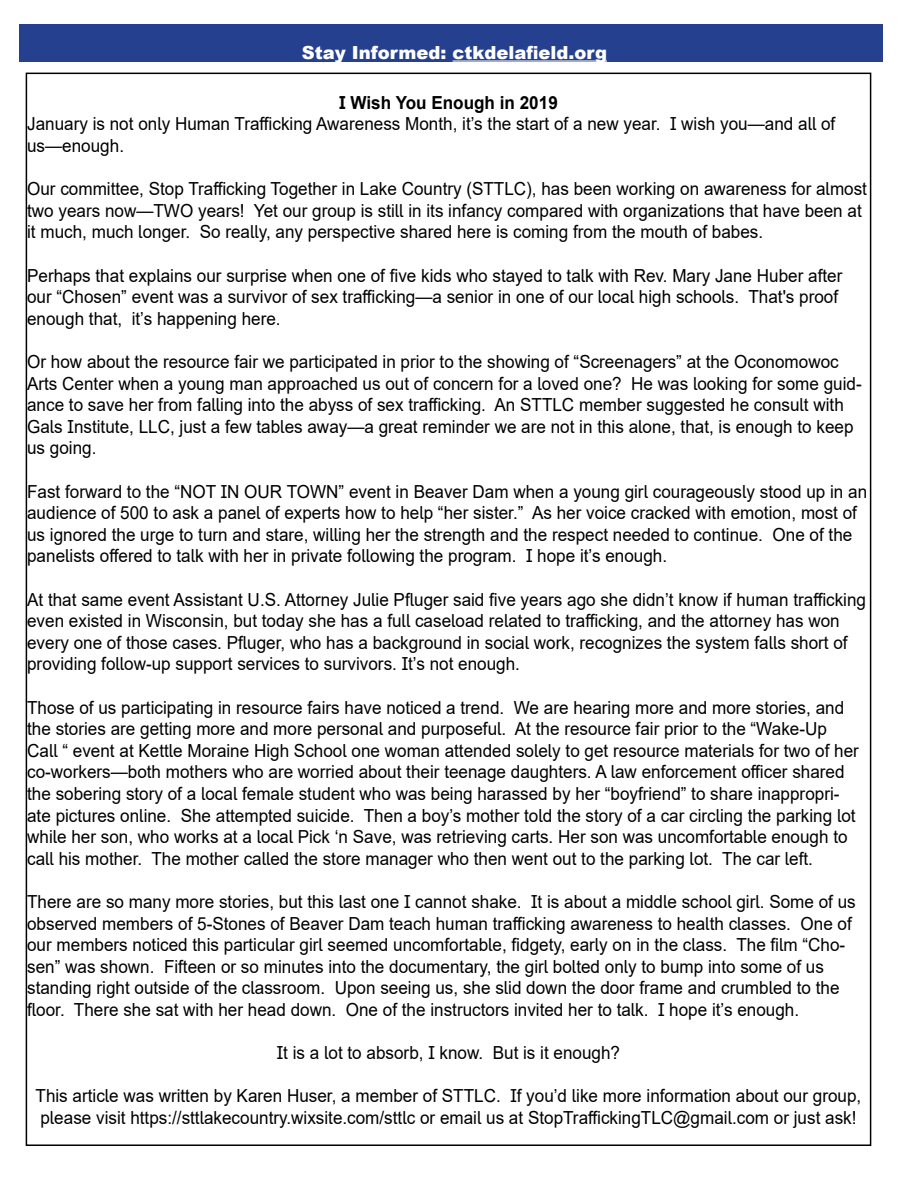
<style>
.page{position:relative;width:918px;height:1188px;background:#fff}
.page>*{position:absolute;margin:0;border:0;box-sizing:border-box;transform-origin:0 0}
.t1{font:18px/21.6px "Arial";color:#000;scale:.95 1}
.t2{font:900 18px "Arial";color:#fff}
.t3{font:700 18px "Arial";color:#000;scale:.95 1}
</style>
<div class="page">
<div style="left:20px;top:24px;width:864px;height:38px;background:#25408f"></div>
<hr style="left:453px;top:60px;width:154px;height:2px;background:#fff">
<p class="t2" style="left:302px;top:39px;width:307px">Stay Informed: ctkdelafield.org</p>
<p class="t3" style="left:339px;top:90px;width:232px">I Wish You Enough in 2019</p>
<p class="t1" style="left:27px;top:113px;width:852px">January is not only Human Trafficking Awareness Month, it’s the start of a new year. I wish you—and all of us—enough.</p>
<p class="t1" style="left:27px;top:178px;width:886px">Our committee, Stop Trafficking Together in Lake Country (STTLC), has been working on awareness for almost two years now—TWO years! Yet our group is still in its infancy compared with organizations that have been at it much, much longer. So really, any perspective shared here is coming from the mouth of babes.</p>
<p class="t1" style="left:27px;top:264px;width:860px">Perhaps that explains our surprise when one of five kids who stayed to talk with Rev. Mary Jane Huber after our “Chosen” event was a survivor of sex trafficking—a senior in one of our local high schools. That's proof enough that, it’s happening here.</p>
<p class="t1" style="left:27px;top:351px;width:880px">Or how about the resource fair we participated in prior to the showing of “Screenagers” at the Oconomowoc Arts Center when a young man approached us out of concern for a loved one? He was looking for some guid&shy;ance to save her from falling into the abyss of sex trafficking. An STTLC member suggested he consult with Gals Institute, LLC, just a few tables away—a great reminder we are not in this alone, that, is enough to keep us going.</p>
<p class="t1" style="left:27px;top:480px;width:886px">Fast forward to the “NOT IN OUR TOWN” event in Beaver Dam when a young girl courageously stood up in an audience of 500 to ask a panel of experts how to help “her sister.” As her voice cracked with emotion, most of us ignored the urge to turn and stare, willing her the strength and the respect needed to continue. One of the panelists offered to talk with her in private following the program. I hope it’s enough.</p>
<p class="t1" style="left:27px;top:588px;width:885px">At that same event Assistant U.S. Attorney Julie Pfluger said five years ago she didn’t know if human trafficking even existed in Wisconsin, but today she has a full caseload related to trafficking, and the attorney has won every one of those cases. Pfluger, who has a background in social work, recognizes the system falls short of providing follow-up support services to survivors. It’s not enough.</p>
<p class="t1" style="left:27px;top:696px;width:877px">Those of us participating in resource fairs have noticed a trend. We are hearing more and more stories, and the stories are getting more and more personal and purposeful. At the resource fair prior to the “Wake-Up Call “ event at Kettle Moraine High School one woman attended solely to get resource materials for two of her co-workers—both mothers who are worried about their teenage daughters. A law enforcement officer shared the sobering story of a local female student who was being harassed by her “boyfriend” to share inappropri&shy;ate pictures online. She attempted suicide. Then a boy’s mother told the story of a car circling the parking lot while her son, who works at a local Pick ‘n Save, was retrieving carts. Her son was uncomfortable enough to call his mother. The mother called the store manager who then went out to the parking lot. The car left.</p>
<p class="t1" style="left:27px;top:891px;width:874px">There are so many more stories, but this last one I cannot shake. It is about a middle school girl. Some of us observed members of 5-Stones of Beaver Dam teach human trafficking awareness to health classes. One of our members noticed this particular girl seemed uncomfortable, fidgety, early on in the class. The film “Cho&shy;sen” was shown. Fifteen or so minutes into the documentary, the girl bolted only to bump into some of us standing right outside of the classroom. Upon seeing us, she slid down the door frame and crumbled to the floor. There she sat with her head down. One of the instructors invited her to talk. I hope it’s enough.</p>
<p class="t1" style="left:277px;top:1042px;width:363px">It is a lot to absorb, I know. But is it enough?</p>
<p class="t1" style="left:36px;top:1085px;width:871px">This article was written by Karen Huser, a member of STTLC. If you’d like more information about our group, please visit https://sttlakecountry.wixsite.com/sttlc or email us at StopTraffickingTLC@gmail.com or just ask!</p>
</div>
